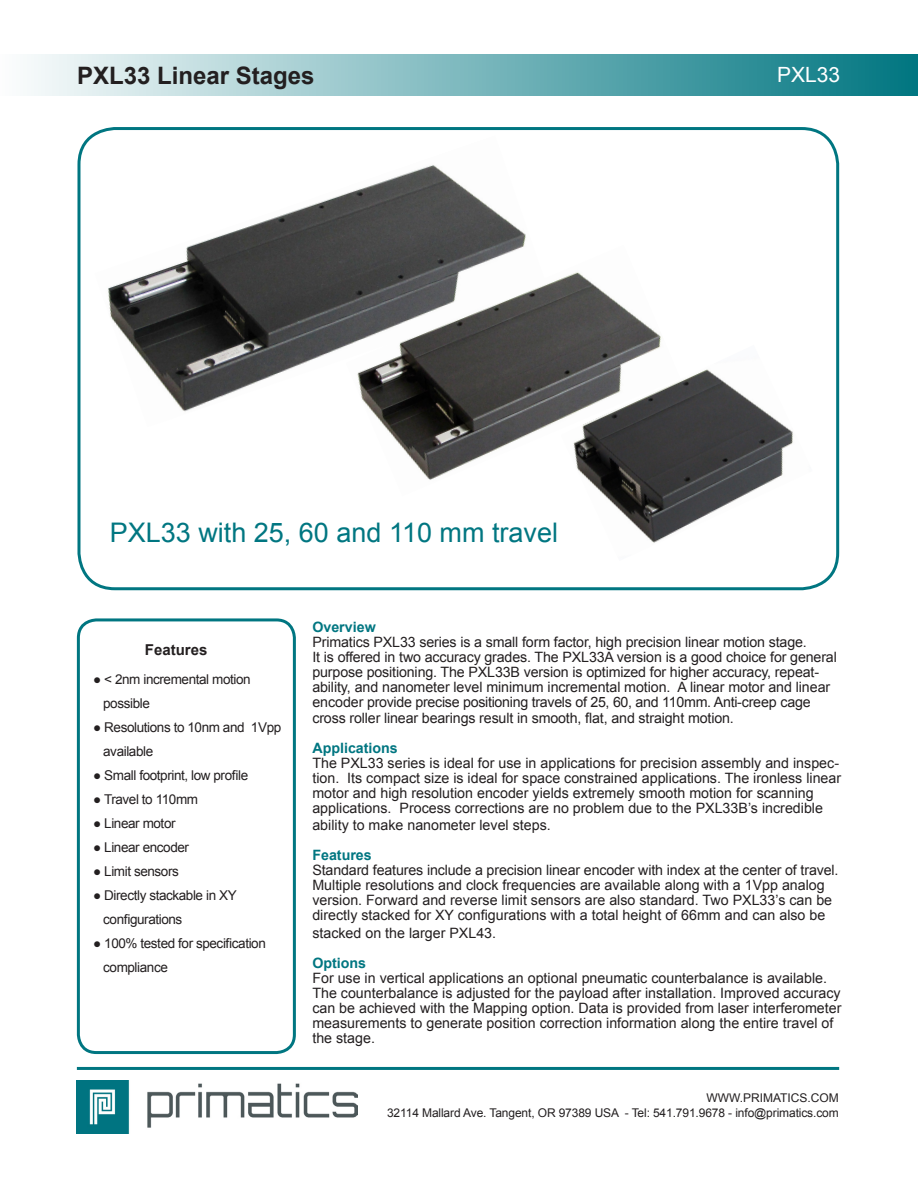
<style>
.page{position:relative;width:918px;height:1188px;background:#fff}
.page>*{position:absolute;margin:0;border:0;box-sizing:border-box;transform-origin:0 0}
.t1{font:27px "Arial";color:#007681}
.t2{font:700 24px "Arial";color:#231f20}
.t3{font:21px "Arial";color:#fff}
.t4{font:700 15px "Arial";color:#231f20}
.t5{font:14.25px/15px "Arial";color:#231f20}
.t6{font:700 14.25px "Arial";color:#007681}
.t7{font:13.5px "Arial";letter-spacing:-.03em;color:#231f20}
.t8{font:12px "Arial";letter-spacing:-.01em;color:#231f20}
</style>
<div class="page">
<div style="left:0;top:54px;width:918px;height:42px;background:linear-gradient(to right,#fdfdfd,#017681)"></div>
<hr style="left:77px;top:1067px;width:762px;height:3px;background:#007681">
<img style="left:77px;top:1081px;width:281px;height:52px">
<div style="left:77px;top:127px;width:762px;height:463px;border:3px solid #007681;border-radius:36px"></div>
<div style="left:77px;top:618px;width:219px;height:436px;border:3px solid #007681;border-radius:18px"></div>
<img style="left:94px;top:135px;width:432px;height:277px">
<img style="left:346px;top:245px;width:315px;height:235px">
<img style="left:561px;top:345px;width:232px;height:198px">
<h2 class="t2" style="left:77px;top:59px;width:239px">PXL33 Linear Stages</h2>
<h3 class="t3" style="left:777px;top:61px;width:65px">PXL33</h3>
<p class="t1" style="left:110px;top:514px;width:450px">PXL33 with 25, 60 and 110 mm travel</p>
<p class="t4" style="left:145px;top:639px;width:64px">Features</p>
<p class="t7" style="left:93px;top:671px;width:159px">● &lt; 2nm incremental motion</p>
<p class="t7" style="left:103px;top:695px;width:48px">possible</p>
<p class="t7" style="left:93px;top:719px;width:190px">● Resolutions to 10nm and 1Vpp</p>
<p class="t7" style="left:103px;top:743px;width:52px">available</p>
<p class="t7" style="left:93px;top:767px;width:157px">● Small footprint, low profile</p>
<p class="t7" style="left:93px;top:791px;width:106px">● Travel to 110mm</p>
<p class="t7" style="left:93px;top:815px;width:84px">● Linear motor</p>
<p class="t7" style="left:93px;top:839px;width:97px">● Linear encoder</p>
<p class="t7" style="left:93px;top:863px;width:87px">● Limit sensors</p>
<p class="t7" style="left:93px;top:887px;width:145px">● Directly stackable in XY</p>
<p class="t7" style="left:103px;top:911px;width:81px">configurations</p>
<p class="t7" style="left:93px;top:935px;width:174px">● 100% tested for specification</p>
<p class="t7" style="left:103px;top:959px;width:66px">compliance</p>
<p class="t6" style="left:312px;top:617px;width:65px">Overview</p>
<p class="t5" style="left:312px;top:634px;width:496px">Primatics PXL33 series is a small form factor, high precision linear motion stage.</p>
<p class="t5" style="left:312px;top:649px;width:526px">It is offered in two accuracy grades. The PXL33A version is a good choice for general purpose positioning. The PXL33B version is optimized for higher accuracy, repeat&shy;ability, and nanometer level minimum incremental motion. A linear motor and linear encoder provide precise positioning travels of 25, 60, and 110mm. Anti-creep cage</p>
<p class="t5" style="left:312px;top:711px;width:423px">cross roller linear bearings result in smooth, flat, and straight motion.</p>
<p class="t6" style="left:312px;top:739px;width:87px">Applications</p>
<p class="t5" style="left:312px;top:756px;width:530px">The PXL33 series is ideal for use in applications for precision assembly and inspec&shy;tion. Its compact size is ideal for space constrained applications. The ironless linear motor and high resolution encoder yields extremely smooth motion for scanning</p>
<p class="t5" style="left:312px;top:800px;width:512px;line-height:17.1px">applications. Process corrections are no problem due to the PXL33B’s incredible ability to make nanometer level steps.</p>
<p class="t6" style="left:312px;top:846px;width:61px">Features</p>
<p class="t5" style="left:312px;top:863px;width:528px">Standard features include a precision linear encoder with index at the center of travel.<br>Multiple resolutions and clock frequencies are available along with a 1Vpp analog version. Forward and reverse limit sensors are also standard. Two PXL33’s can be directly stacked for XY configurations with a total height of 66mm and can also be</p>
<p class="t5" style="left:312px;top:925px;width:185px">stacked on the larger PXL43.</p>
<p class="t6" style="left:312px;top:953px;width:55px">Options</p>
<p class="t5" style="left:312px;top:970px;width:531px">For use in vertical applications an optional pneumatic counterbalance is available.<br>The counterbalance is adjusted for the payload after installation. Improved accuracy can be achieved with the Mapping option. Data is provided from laser interferometer measurements to generate position correction information along the entire travel of the stage.</p>
<p class="t8" style="left:706px;top:1090px;width:134px">WWW.PRIMATICS.COM</p>
<p class="t8" style="left:387px;top:1105px;width:453px">32114 Mallard Ave. Tangent, OR 97389 USA - Tel: 541.791.9678 - info@primatics.com</p>
</div>
